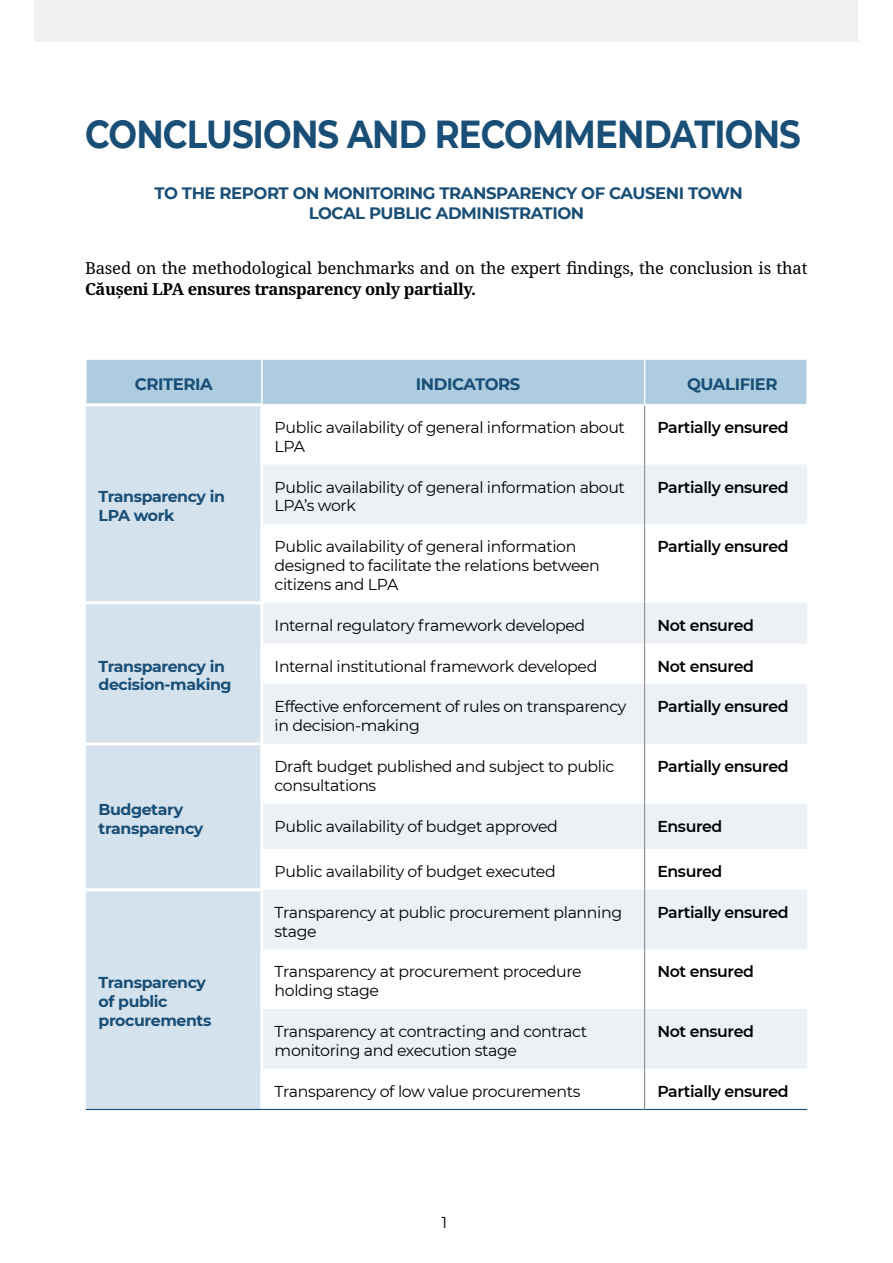
<style>
.page{position:relative;width:893px;height:1263px;background:#fff}
.page>*{position:absolute;margin:0;border:0;box-sizing:border-box;transform-origin:0 0}
.titlu{font:700 39px "Montserrat";letter-spacing:-.025em;color:#194e77;scale:.87 1}
.body{font:16.5px/21px "Noto Serif";letter-spacing:-.01em;color:#000}
.tabel_sus{font:700 16.5px "Montserrat";letter-spacing:-.025em;color:#194e77}
.body-2{font:700 16.5px "Montserrat";letter-spacing:-.025em;color:#194e77}
.body-3{font:15.75px/18.9px "Montserrat";letter-spacing:-.025em;color:#000}
.body-4{font:600 15.75px "Montserrat";letter-spacing:-.025em;color:#000}
.body-5{font:700 15.75px/18.9px "Montserrat";letter-spacing:-.025em;color:#194e77}
.tabel_text{font:15.75px "Montserrat";color:#000}
.s1{font-weight:700}
</style>
<div class="page">
<div style="left:35px;top:0;width:823px;height:42px;background:#f1f1f2"></div>
<div style="left:87px;top:360px;width:719px;height:44px;background:#adccdf"></div>
<div style="left:86px;top:406px;width:174px;height:703px;background:#d4e2ed"></div>
<svg style="left:263px;top:464px;width:544px;height:605px;fill:#ecf1f6"></svg>
<hr style="left:261px;top:360px;width:2px;height:43px;background:#fff">
<hr style="left:644px;top:360px;width:1px;height:44px;background:#fff">
<hr style="left:85px;top:403px;width:178px;height:3px;background:#fff">
<hr style="left:86px;top:601px;width:177px;height:3px;background:#fff">
<hr style="left:86px;top:742px;width:177px;height:3px;background:#fff">
<hr style="left:86px;top:888px;width:177px;height:3px;background:#fff">
<hr style="left:644px;top:406px;width:1px;height:58px;background:#7f7f7f">
<hr style="left:644px;top:464px;width:1px;height:60px;background:#7f7f7f">
<hr style="left:644px;top:524px;width:1px;height:79px;background:#7f7f7f">
<hr style="left:644px;top:603px;width:1px;height:40px;background:#7f7f7f">
<hr style="left:644px;top:643px;width:1px;height:41px;background:#7f7f7f">
<hr style="left:644px;top:684px;width:1px;height:60px;background:#7f7f7f">
<hr style="left:644px;top:744px;width:1px;height:60px;background:#7f7f7f">
<hr style="left:644px;top:804px;width:1px;height:45px;background:#7f7f7f">
<hr style="left:644px;top:849px;width:1px;height:41px;background:#7f7f7f">
<hr style="left:644px;top:890px;width:1px;height:59px;background:#7f7f7f">
<hr style="left:644px;top:949px;width:1px;height:60px;background:#7f7f7f">
<hr style="left:644px;top:1009px;width:1px;height:60px;background:#7f7f7f">
<hr style="left:644px;top:1069px;width:1px;height:40px;background:#7f7f7f">
<hr style="left:86px;top:1109px;width:176px;height:1px;background:#194e77">
<hr style="left:262px;top:1109px;width:383px;height:1px;background:#194e77">
<hr style="left:645px;top:1109px;width:162px;height:1px;background:#194e77">
<p class="titlu" style="left:85px;top:106px;width:824px">CONCLUSIONS AND RECOMMENDATIONS</p>
<p class="tabel_sus" style="left:154px;top:181px;width:590px">TO THE REPORT ON MONITORING TRANSPARENCY OF CAUSENI TOWN</p>
<p class="tabel_sus" style="left:309px;top:201px;width:277px">LOCAL PUBLIC ADMINISTRATION</p>
<p class="body" style="left:85px;top:258px;width:724px">Based on the methodological benchmarks and on the expert findings, the conclusion is that<br><span class="s1">Căușeni LPA ensures transparency only partially.</span></p>
<p class="body-2" style="left:135px;top:372px;width:80px">CRITERIA</p>
<p class="body-2" style="left:416px;top:372px;width:106px">INDICATORS</p>
<p class="body-2" style="left:687px;top:372px;width:92px">QUALIFIER</p>
<p class="body-5" style="left:99px;top:486px;width:128px">Transparency in<br>LPA work</p>
<p class="body-5" style="left:99px;top:656px;width:135px">Transparency in decision-making</p>
<p class="body-5" style="left:99px;top:799px;width:106px">Budgetary transparency</p>
<p class="body-5" style="left:99px;top:972px;width:114px">Transparency of public procurements</p>
<p class="body-3" style="left:275px;top:417px;width:352px">Public availability of general information about<br>LPA</p>
<p class="body-4" style="left:657px;top:416px;width:133px">Partially ensured</p>
<p class="body-3" style="left:275px;top:477px;width:352px">Public availability of general information about<br>LPA’s work</p>
<p class="body-4" style="left:657px;top:476px;width:133px">Partially ensured</p>
<p class="body-3" style="left:275px;top:537px;width:327px">Public availability of general information designed to facilitate the relations between citizens and LPA</p>
<p class="body-4" style="left:657px;top:535px;width:133px">Partially ensured</p>
<p class="body-3" style="left:275px;top:615px;width:312px">Internal regulatory framework developed</p>
<p class="body-4" style="left:657px;top:614px;width:98px">Not ensured</p>
<p class="body-3" style="left:275px;top:656px;width:324px">Internal institutional framework developed</p>
<p class="body-4" style="left:657px;top:655px;width:98px">Not ensured</p>
<p class="body-3" style="left:275px;top:697px;width:353px">Effective enforcement of rules on transparency in decision-making</p>
<p class="body-4" style="left:657px;top:695px;width:133px">Partially ensured</p>
<p class="body-3" style="left:275px;top:756px;width:341px">Draft budget published and subject to public consultations</p>
<p class="body-4" style="left:657px;top:755px;width:133px">Partially ensured</p>
<p class="body-3" style="left:275px;top:816px;width:285px">Public availability of budget approved</p>
<p class="body-4" style="left:657px;top:815px;width:66px">Ensured</p>
<p class="body-3" style="left:275px;top:861px;width:283px">Public availability of budget executed</p>
<p class="body-4" style="left:657px;top:860px;width:66px">Ensured</p>
<p class="body-3" style="left:275px;top:902px;width:349px">Transparency at public procurement planning stage</p>
<p class="body-4" style="left:657px;top:901px;width:133px">Partially ensured</p>
<p class="body-3" style="left:275px;top:962px;width:308px">Transparency at procurement procedure holding stage</p>
<p class="body-4" style="left:657px;top:961px;width:98px">Not ensured</p>
<p class="body-3" style="left:275px;top:1021px;width:314px">Transparency at contracting and contract monitoring and execution stage</p>
<p class="body-4" style="left:657px;top:1020px;width:98px">Not ensured</p>
<p class="body-3" style="left:275px;top:1081px;width:307px">Transparency of low value procurements</p>
<p class="body-4" style="left:657px;top:1080px;width:133px">Partially ensured</p>
<p class="tabel_text" style="left:441px;top:1212px;width:7px">1</p>
</div>
